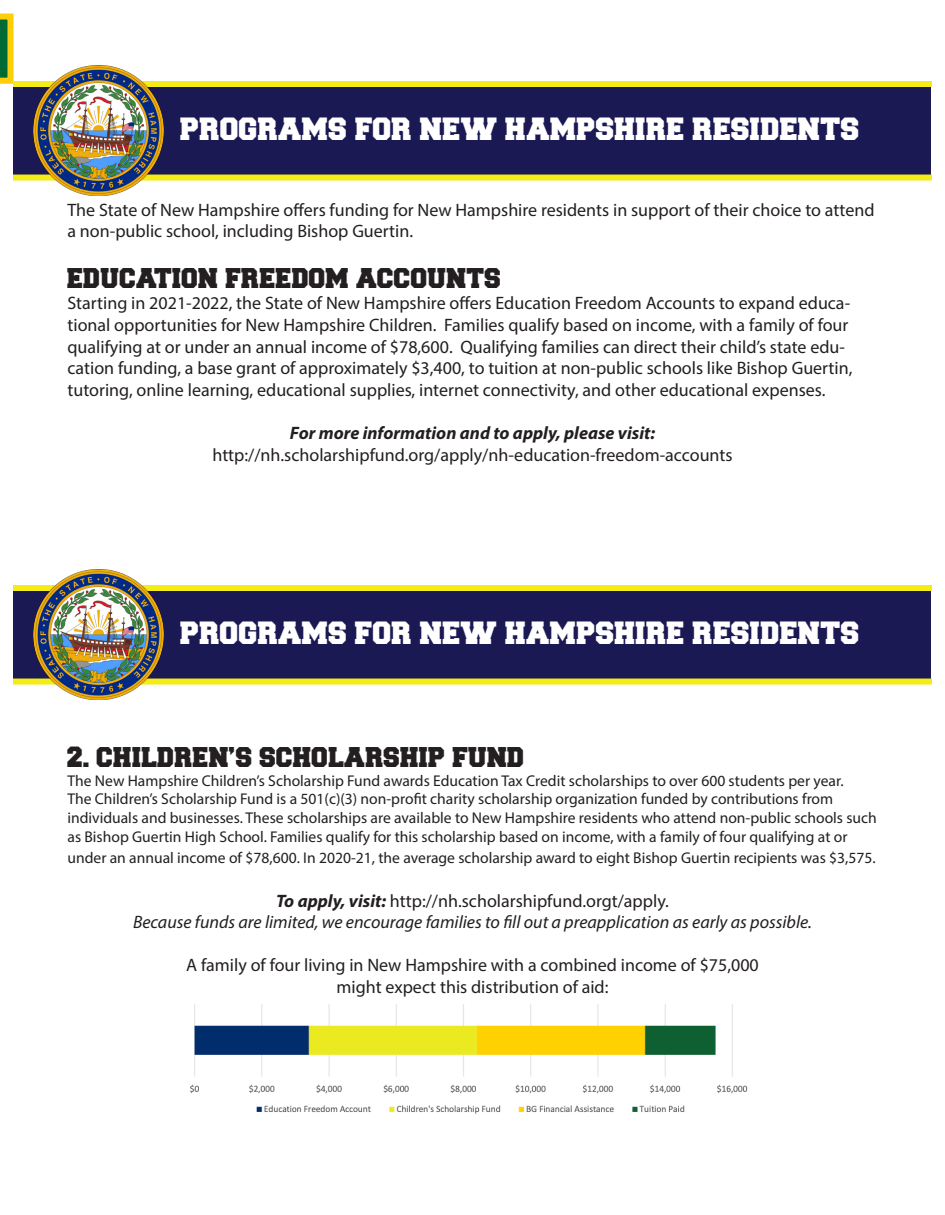
<style>
.page{position:relative;width:945px;height:1215px;background:#fff}
.page>*{position:absolute;margin:0;border:0;box-sizing:border-box;transform-origin:0 0}
.t1{font:27px "Collegiate Black FLF";color:#fff}
.t2{font:24px "Collegiate Black FLF";color:#231f20}
.t3{font:18px/21.6px "Myriad Pro";color:#231f20}
.t4{font:italic 18px/21.6px "Myriad Pro";color:#231f20;text-align:center}
.t5{font:italic 700 18px "Myriad Pro";color:#231f20}
.t6{font:15.6px/18.8px "Myriad Pro";color:#231f20}
.s1{font-weight:700}
.s2{font-style:normal}
</style>
<div class="page">
<svg style="left:0;top:13px;width:14px;height:74px"></svg>
<svg style="left:14px;top:81px;width:918px;height:100px;background:#36334d"></svg>
<img style="left:34px;top:66px;width:129px;height:129px">
<svg style="left:14px;top:585px;width:918px;height:100px;background:#36334d"></svg>
<img style="left:34px;top:570px;width:129px;height:129px">
<img style="left:190px;top:1004px;width:558px;height:110px">
<h1 class="t1" style="left:181px;top:118px;width:681px">PROGRAMS FOR NEW HAMPSHIRE RESIDENTS</h1>
<p class="t3" style="left:68px;top:199px;width:809px">The State of New Hampshire offers funding for New Hampshire residents in support of their choice to attend a non-public school, including Bishop Guertin.</p>
<h2 class="t2" style="left:68px;top:268px;width:436px">EDUCATION FREEDOM ACCOUNTS</h2>
<p class="t3" style="left:68px;top:292px;width:786px">Starting in 2021-2022, the State of New Hampshire offers Education Freedom Accounts to expand educa&shy;tional opportunities for New Hampshire Children. Families qualify based on income, with a family of four qualifying at or under an annual income of $78,600. Qualifying families can direct their child’s state edu&shy;cation funding, a base grant of approximately $3,400, to tuition at non-public schools like Bishop Guertin, tutoring, online learning, educational supplies, internet connectivity, and other educational expenses.</p>
<p class="t5" style="left:290px;top:421px;width:367px">For more information and to apply, please visit:</p>
<p class="t3" style="left:212px;top:443px;width:522px">http://nh.scholarshipfund.org/apply/nh-education-freedom-accounts</p>
<h1 class="t1" style="left:181px;top:622px;width:681px">PROGRAMS FOR NEW HAMPSHIRE RESIDENTS</h1>
<h2 class="t2" style="left:68px;top:747px;width:459px">2. CHILDREN’S SCHOLARSHIP FUND</h2>
<p class="t6" style="left:68px;top:771px;width:811px">The New Hampshire Children’s Scholarship Fund awards Education Tax Credit scholarships to over 600 students per year.<br>The Children’s Scholarship Fund is a 501(c)(3) non-profit charity scholarship organization funded by contributions from individuals and businesses. These scholarships are available to New Hampshire residents who attend non-public schools such as Bishop Guertin High School. Families qualify for this scholarship based on income, with a family of four qualifying at or</p>
<p class="t6" style="left:68px;top:849px;width:810px">under an annual income of $78,600. In 2020-21, the average scholarship award to eight Bishop Guertin recipients was $3,575.</p>
<p class="t4" style="left:133px;top:890px;width:680px"><span class="s1">To apply, visit:</span> <span class="s2">http://nh.scholarshipfund.orgt/apply.<br></span>Because funds are limited, we encourage families to fill out a preapplication as early as possible.</p>
<p class="t3" style="left:186px;top:954px;width:574px;text-align:center">A family of four living in New Hampshire with a combined income of $75,000 might expect this distribution of aid:</p>
</div>
